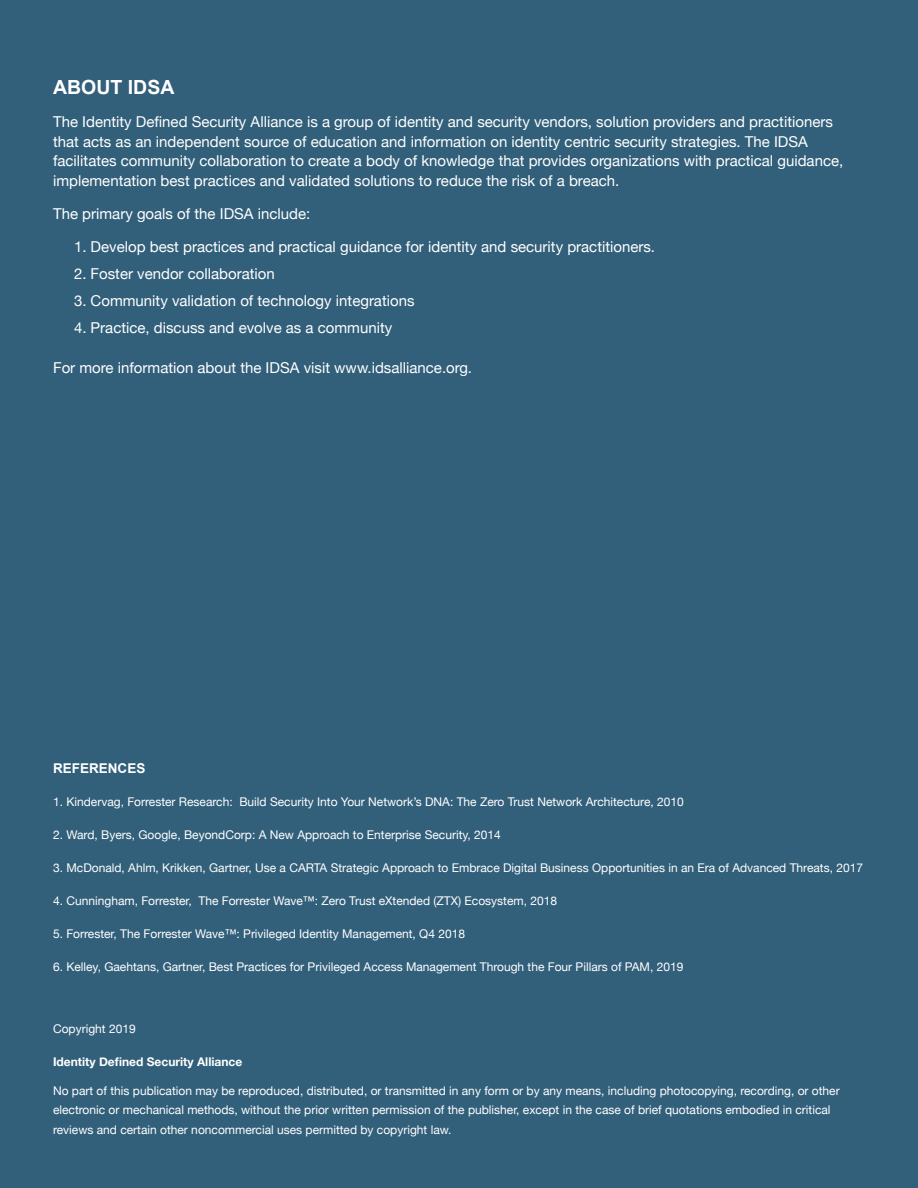
<style>
.page{position:relative;width:918px;height:1188px;background:#325f7a}
.page>*{position:absolute;margin:0;border:0;box-sizing:border-box;transform-origin:0 0}
.Whitepaper_Title{font:700 19.5px "Arial";color:#fff}
.Whitepaper_Body{font:15px/19.5px "Helvetica Neue";color:#fff}
.Whitepaper_Title-2{font:700 13.5px "Arial";color:#fff}
.Whitepaper_Body-2{font:12px/19.5px "Helvetica Neue";color:#fff}
.Whitepaper_Body-3{font:700 12px "Helvetica Neue";color:#fff}
</style>
<div class="page">
<p class="Whitepaper_Title" style="left:53px;top:74px;width:123px">ABOUT IDSA</p>
<p class="Whitepaper_Body" style="left:53px;top:113px;width:792px">The Identity Defined Security Alliance is a group of identity and security vendors, solution providers and practitioners that acts as an independent source of education and information on identity centric security strategies. The IDSA facilitates community collaboration to create a body of knowledge that provides organizations with practical guidance, implementation best practices and validated solutions to reduce the risk of a breach.</p>
<p class="Whitepaper_Body" style="left:53px;top:204px;width:259px">The primary goals of the IDSA include:</p>
<p class="Whitepaper_Body" style="left:74px;top:237px;width:583px">1. Develop best practices and practical guidance for identity and security practitioners.</p>
<p class="Whitepaper_Body" style="left:74px;top:264px;width:202px">2. Foster vendor collaboration</p>
<p class="Whitepaper_Body" style="left:74px;top:291px;width:342px">3. Community validation of technology integrations</p>
<p class="Whitepaper_Body" style="left:74px;top:318px;width:320px">4. Practice, discuss and evolve as a community</p>
<p class="Whitepaper_Body" style="left:53px;top:359px;width:421px">For more information about the IDSA visit www.idsalliance.org.</p>
<p class="Whitepaper_Title-2" style="left:53px;top:760px;width:94px">REFERENCES</p>
<p class="Whitepaper_Body-2" style="left:53px;top:793px;width:632px">1. Kindervag, Forrester Research: Build Security Into Your Network’s DNA: The Zero Trust Network Architecture, 2010</p>
<p class="Whitepaper_Body-2" style="left:53px;top:826px;width:449px">2. Ward, Byers, Google, BeyondCorp: A New Approach to Enterprise Security, 2014</p>
<p class="Whitepaper_Body-2" style="left:53px;top:859px;width:811px">3. McDonald, Ahlm, Krikken, Gartner, Use a CARTA Strategic Approach to Embrace Digital Business Opportunities in an Era of Advanced Threats, 2017</p>
<p class="Whitepaper_Body-2" style="left:53px;top:892px;width:506px">4. Cunningham, Forrester, The Forrester Wave™: Zero Trust eXtended (ZTX) Ecosystem, 2018</p>
<p class="Whitepaper_Body-2" style="left:53px;top:925px;width:413px">5. Forrester, The Forrester Wave™: Privileged Identity Management, Q4 2018</p>
<p class="Whitepaper_Body-2" style="left:53px;top:958px;width:632px">6. Kelley, Gaehtans, Gartner, Best Practices for Privileged Access Management Through the Four Pillars of PAM, 2019</p>
<p class="Whitepaper_Body-2" style="left:53px;top:1020px;width:84px">Copyright 2019</p>
<p class="Whitepaper_Body-3" style="left:53px;top:1052px;width:191px">Identity Defined Security Alliance</p>
<p class="Whitepaper_Body-2" style="left:53px;top:1081px;width:788px">No part of this publication may be reproduced, distributed, or transmitted in any form or by any means, including photocopying, recording, or other electronic or mechanical methods, without the prior written permission of the publisher, except in the case of brief quotations embodied in critical reviews and certain other noncommercial uses permitted by copyright law.</p>
</div>
